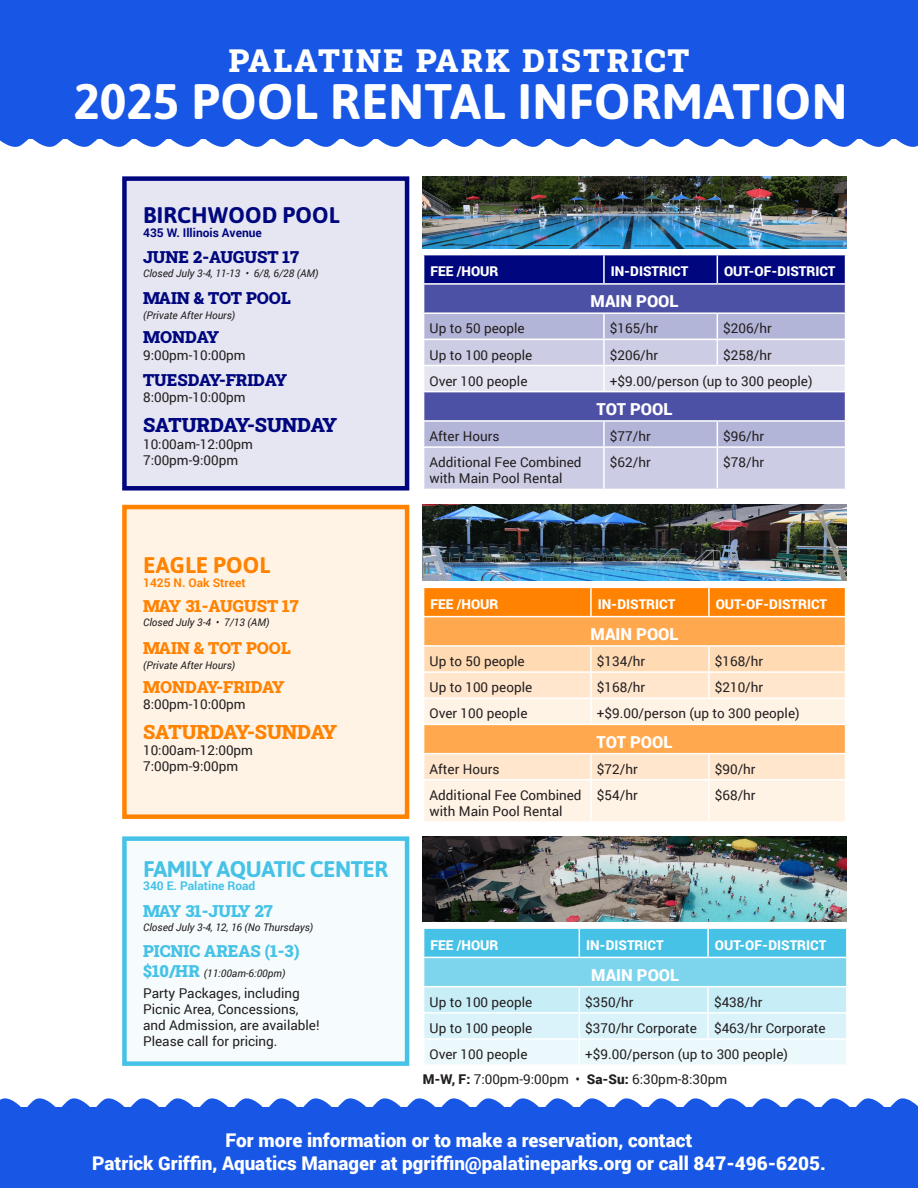
<style>
.page{position:relative;width:918px;height:1188px;background:#fff}
.page>*{position:absolute;margin:0;border:0;box-sizing:border-box;transform-origin:0 0}
.t1{font:700 49.65px "Asap";letter-spacing:.01em;color:#fff}
.t2{font:900 31.5px "Roboto Slab";letter-spacing:.08em;color:#fff}
.t3{font:700 22.5px "Asap";letter-spacing:-.02em;color:#46c2e6}
.t4{font:700 22.5px "Asap";letter-spacing:.01em;color:#00077e}
.t5{font:700 22.5px "Asap";letter-spacing:.01em;color:#ff8201}
.t6{font:900 19.5px "Roboto Slab";color:#ff8201}
.t7{font:900 19.5px "Roboto Slab";color:#00077e}
.t8{font:900 18.9px/22.6px "Roboto";color:#fff;text-align:center}
.t9{font:900 16.5px "Roboto Slab";color:#00077e}
.t10{font:900 16.5px "Roboto Slab";color:#ff8201}
.t11{font:900 16.5px "Roboto";color:#fff}
.t12{font:900 16.5px "Roboto Slab";color:#46c2e6}
.t13{font:13.5px/16.2px "Roboto";color:#231f20}
.t14{font:900 13.5px "Roboto";color:#fff}
.t15{font:700 12px "Roboto";color:#00077e}
.t16{font:700 12px "Roboto";color:#46c2e6}
.t17{font:700 12px "Roboto";color:#ff8201}
.t18{font:italic 10.5px "Roboto";color:#231f20}
.s1{font-family:"Roboto Slab";font-weight:900;font-style:normal;font-size:16.5px;color:#46c2e6}
.s2{font-weight:900}
</style>
<div class="page">
<div style="left:0;top:0;width:918px;height:138px;background:#1857e6"></div>
<svg style="left:0;top:138px;width:918px;height:9px;fill:#1857e6"></svg>
<svg style="left:0;top:1098px;width:918px;height:10px;fill:#1857e6"></svg>
<div style="left:0;top:1108px;width:918px;height:80px;background:#1857e6"></div>
<div style="left:424px;top:781px;width:421px;height:40px;background:#fff3e6"></div>
<hr style="left:590px;top:781px;width:2px;height:40px;background:#fff">
<hr style="left:708px;top:781px;width:2px;height:40px;background:#fff">
<svg style="left:423px;top:587px;width:423px;height:192px;background:#ffc78d"></svg>
<hr style="left:423px;top:753px;width:168px;height:1px;background:#fff">
<hr style="left:591px;top:753px;width:118px;height:1px;background:#fff">
<hr style="left:709px;top:753px;width:137px;height:1px;background:#fff">
<img style="left:423px;top:504px;width:423px;height:77px">
<div style="left:122px;top:505px;width:287px;height:314px;background:#fff3e6;border:4px solid #ff8201"></div>
<div style="left:424px;top:448px;width:421px;height:41px;background:#cccde5"></div>
<hr style="left:603px;top:448px;width:2px;height:41px;background:#fff">
<hr style="left:717px;top:448px;width:1px;height:41px;background:#fff">
<svg style="left:423px;top:255px;width:423px;height:191px;background:#8a8cc3"></svg>
<img style="left:423px;top:177px;width:423px;height:71px">
<div style="left:122px;top:176px;width:287px;height:315px;background:#e6e6f2;border:4px solid #00077e"></div>
<img style="left:423px;top:836px;width:423px;height:86px">
<svg style="left:423px;top:928px;width:424px;height:136px;background:#aae3f3"></svg>
<hr style="left:708px;top:1038px;width:140px;height:2px;background:#fff">
<hr style="left:846px;top:1040px;width:2px;height:24px;background:#fff">
<div style="left:122px;top:836px;width:287px;height:230px;background:#f6fcfe;border:4px solid #46c2e6"></div>
<p class="t2" style="left:229px;top:39px;width:462px">PALATINE PARK DISTRICT</p>
<p class="t1" style="left:73px;top:67px;width:776px">2025 POOL RENTAL INFORMATION</p>
<p class="t4" style="left:143px;top:199px;width:198px">BIRCHWOOD POOL</p>
<p class="t15" style="left:143px;top:224px;width:120px">435 W. Illinois Avenue</p>
<p class="t9" style="left:143px;top:246px;width:157px">JUNE 2-AUGUST 17</p>
<p class="t18" style="left:143px;top:266px;width:177px">Closed July 3-4, 11-13 • 6/8, 6/28 (AM)</p>
<p class="t9" style="left:143px;top:287px;width:149px">MAIN &amp; TOT POOL</p>
<p class="t18" style="left:143px;top:308px;width:94px">(Private After Hours)</p>
<p class="t9" style="left:143px;top:326px;width:77px">MONDAY</p>
<p class="t13" style="left:143px;top:346px;width:104px">9:00pm-10:00pm</p>
<p class="t9" style="left:143px;top:369px;width:145px">TUESDAY-FRIDAY</p>
<p class="t13" style="left:143px;top:389px;width:104px">8:00pm-10:00pm</p>
<p class="t7" style="left:143px;top:412px;width:196px">SATURDAY-SUNDAY</p>
<p class="t13" style="left:143px;top:435px;width:111px">10:00am-12:00pm</p>
<p class="t13" style="left:143px;top:451px;width:97px">7:00pm-9:00pm</p>
<p class="t5" style="left:143px;top:550px;width:129px">EAGLE POOL</p>
<p class="t17" style="left:143px;top:574px;width:104px">1425 N. Oak Street</p>
<p class="t10" style="left:143px;top:595px;width:157px">MAY 31-AUGUST 17</p>
<p class="t18" style="left:143px;top:615px;width:128px">Closed July 3-4 • 7/13 (AM)</p>
<p class="t10" style="left:143px;top:636px;width:149px">MAIN &amp; TOT POOL</p>
<p class="t18" style="left:143px;top:658px;width:94px">(Private After Hours)</p>
<p class="t10" style="left:143px;top:675px;width:143px">MONDAY-FRIDAY</p>
<p class="t13" style="left:143px;top:695px;width:104px">8:00pm-10:00pm</p>
<p class="t6" style="left:143px;top:719px;width:196px">SATURDAY-SUNDAY</p>
<p class="t13" style="left:143px;top:742px;width:111px">10:00am-12:00pm</p>
<p class="t13" style="left:143px;top:758px;width:97px">7:00pm-9:00pm</p>
<p class="t3" style="left:143px;top:853px;width:246px">FAMILY AQUATIC CENTER</p>
<p class="t16" style="left:143px;top:878px;width:114px">340 E. Palatine Road</p>
<p class="t12" style="left:143px;top:900px;width:131px">MAY 31-JULY 27</p>
<p class="t18" style="left:143px;top:920px;width:172px">Closed July 3-4, 12, 16 (No Thursdays)</p>
<p class="t12" style="left:143px;top:940px;width:158px">PICNIC AREAS (1-3)</p>
<p class="t18" style="left:143px;top:966px;width:144px"><span class="s1">$10/HR</span> (11:00am-6:00pm)</p>
<p class="t13" style="left:143px;top:984px;width:178px">Party Packages, including<br>Picnic Area, Concessions, and Admission, are available!</p>
<p class="t13" style="left:143px;top:1033px;width:136px">Please call for pricing.</p>
<p class="t14" style="left:430px;top:262px;width:70px">FEE /HOUR</p>
<p class="t14" style="left:611px;top:262px;width:79px">IN-DISTRICT</p>
<p class="t14" style="left:724px;top:262px;width:113px">OUT-OF-DISTRICT</p>
<p class="t11" style="left:591px;top:290px;width:89px">MAIN POOL</p>
<p class="t13" style="left:430px;top:320px;width:97px">Up to 50 people</p>
<p class="t13" style="left:610px;top:320px;width:50px">$165/hr</p>
<p class="t13" style="left:723px;top:320px;width:50px">$206/hr</p>
<p class="t13" style="left:430px;top:346px;width:104px">Up to 100 people</p>
<p class="t13" style="left:610px;top:346px;width:50px">$206/hr</p>
<p class="t13" style="left:723px;top:346px;width:50px">$258/hr</p>
<p class="t13" style="left:430px;top:372px;width:99px">Over 100 people</p>
<p class="t13" style="left:610px;top:372px;width:204px">+$9.00/person (up to 300 people)</p>
<p class="t11" style="left:597px;top:397px;width:77px">TOT POOL</p>
<p class="t13" style="left:430px;top:428px;width:71px">After Hours</p>
<p class="t13" style="left:610px;top:428px;width:42px">$77/hr</p>
<p class="t13" style="left:723px;top:428px;width:42px">$96/hr</p>
<p class="t13" style="left:430px;top:454px;width:154px">Additional Fee Combined with Main Pool Rental</p>
<p class="t13" style="left:610px;top:454px;width:42px">$62/hr</p>
<p class="t13" style="left:723px;top:454px;width:42px">$78/hr</p>
<p class="t14" style="left:430px;top:595px;width:70px">FEE /HOUR</p>
<p class="t14" style="left:598px;top:595px;width:79px">IN-DISTRICT</p>
<p class="t14" style="left:716px;top:595px;width:113px">OUT-OF-DISTRICT</p>
<p class="t11" style="left:591px;top:622px;width:89px">MAIN POOL</p>
<p class="t13" style="left:430px;top:653px;width:97px">Up to 50 people</p>
<p class="t13" style="left:597px;top:653px;width:50px">$134/hr</p>
<p class="t13" style="left:715px;top:653px;width:50px">$168/hr</p>
<p class="t13" style="left:430px;top:679px;width:104px">Up to 100 people</p>
<p class="t13" style="left:597px;top:679px;width:50px">$168/hr</p>
<p class="t13" style="left:715px;top:679px;width:50px">$210/hr</p>
<p class="t13" style="left:430px;top:705px;width:99px">Over 100 people</p>
<p class="t13" style="left:597px;top:705px;width:204px">+$9.00/person (up to 300 people)</p>
<p class="t11" style="left:597px;top:730px;width:77px">TOT POOL</p>
<p class="t13" style="left:430px;top:760px;width:71px">After Hours</p>
<p class="t13" style="left:597px;top:760px;width:42px">$72/hr</p>
<p class="t13" style="left:715px;top:760px;width:42px">$90/hr</p>
<p class="t13" style="left:430px;top:787px;width:154px">Additional Fee Combined with Main Pool Rental</p>
<p class="t13" style="left:597px;top:787px;width:42px">$54/hr</p>
<p class="t13" style="left:715px;top:787px;width:42px">$68/hr</p>
<p class="t14" style="left:430px;top:936px;width:70px">FEE /HOUR</p>
<p class="t14" style="left:586px;top:936px;width:79px">IN-DISTRICT</p>
<p class="t14" style="left:715px;top:936px;width:113px">OUT-OF-DISTRICT</p>
<p class="t11" style="left:591px;top:963px;width:89px">MAIN POOL</p>
<p class="t13" style="left:430px;top:993px;width:104px">Up to 100 people</p>
<p class="t13" style="left:585px;top:993px;width:50px">$350/hr</p>
<p class="t13" style="left:714px;top:993px;width:50px">$438/hr</p>
<p class="t13" style="left:430px;top:1020px;width:104px">Up to 100 people</p>
<p class="t13" style="left:585px;top:1020px;width:113px">$370/hr Corporate</p>
<p class="t13" style="left:714px;top:1020px;width:113px">$463/hr Corporate</p>
<p class="t13" style="left:430px;top:1046px;width:99px">Over 100 people</p>
<p class="t13" style="left:585px;top:1046px;width:204px">+$9.00/person (up to 300 people)</p>
<p class="t13" style="left:423px;top:1071px;width:306px"><span class="s2">M-W, F:</span> 7:00pm-9:00pm • <span class="s2">Sa-Su:</span> 6:30pm-8:30pm</p>
<p class="t8" style="left:92px;top:1128px;width:735px">For more information or to make a reservation, contact<br>Patrick Griffin, Aquatics Manager at pgriffin@palatineparks.org or call 847-496-6205.</p>
</div>
